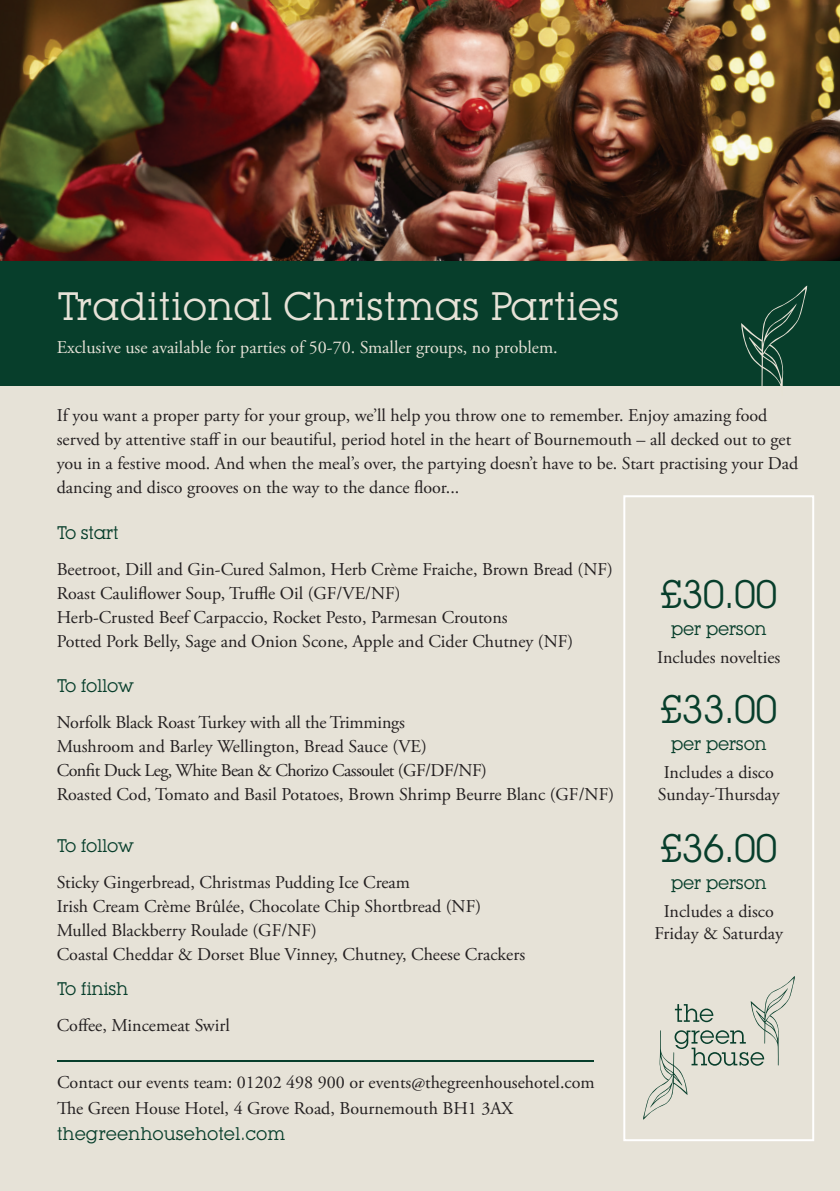
<style>
.page{position:relative;width:840px;height:1191px;background:#fff}
.page>*{position:absolute;margin:0;border:0;box-sizing:border-box;transform-origin:0 0}
.t1{font:39px "Lubalin Graph IT Cby BT";color:#e6e2d7}
.t2{font:39px "Lubalin Graph IT Cby BT";letter-spacing:-.02em;color:#073e2b}
.t3{font:18px/24px "Adobe Garamond Pro";color:#231f20}
.t4{font:18px "Adobe Garamond Pro";color:#e6e2d7}
.t5{font:18px "Lubalin Graph IT Cby BT";letter-spacing:-.02em;color:#073e2b}
.t6{font:18px "Lubalin Graph IT Cby BT";color:#073e2b}
</style>
<div class="page">
<div style="left:0;top:0;width:839px;height:1191px;background:#e6e2d7"></div>
<hr style="left:57px;top:1060px;width:536px;height:2px;background:#073e2b">
<img style="left:0;top:0;width:839px;height:261px">
<div style="left:0;top:261px;width:839px;height:125px;background:#073e2b"></div>
<div style="left:623px;top:495px;width:190px;height:646px;border:2px solid #fff"></div>
<svg style="left:643px;top:976px;width:151px;height:143px"></svg>
<svg style="left:741px;top:286px;width:65px;height:100px"></svg>
<h1 class="t1" style="left:57px;top:283px;width:564px">Traditional Christmas Parties</h1>
<p class="t4" style="left:57px;top:336px;width:502px">Exclusive use available for parties of 50-70. Smaller groups, no problem.</p>
<p class="t3" style="left:57px;top:404px;width:742px">If you want a proper party for your group, we’ll help you throw one to remember. Enjoy amazing food served by attentive staff in our beautiful, period hotel in the heart of Bournemouth – all decked out to get you in a festive mood. And when the meal’s over, the partying doesn’t have to be. Start practising your Dad dancing and disco grooves on the way to the dance floor...</p>
<p class="t5" style="left:57px;top:522px;width:63px">To start</p>
<p class="t3" style="left:57px;top:558px;width:557px">Beetroot, Dill and Gin-Cured Salmon, Herb Crème Fraiche, Brown Bread (NF)<br>Roast Cauliflower Soup, Truffle Oil (GF/VE/NF)<br>Herb-Crusted Beef Carpaccio, Rocket Pesto, Parmesan Croutons<br>Potted Pork Belly, Sage and Onion Scone, Apple and Cider Chutney (NF)</p>
<p class="t5" style="left:57px;top:675px;width:78px">To follow</p>
<p class="t3" style="left:57px;top:711px;width:558px">Norfolk Black Roast Turkey with all the Trimmings<br>Mushroom and Barley Wellington, Bread Sauce (VE)<br>Confit Duck Leg, White Bean &amp; Chorizo Cassoulet (GF/DF/NF)<br>Roasted Cod, Tomato and Basil Potatoes, Brown Shrimp Beurre Blanc (GF/NF)</p>
<p class="t5" style="left:57px;top:834px;width:78px">To follow</p>
<p class="t3" style="left:57px;top:870px;width:469px">Sticky Gingerbread, Christmas Pudding Ice Cream<br>Irish Cream Crème Brûlée, Chocolate Chip Shortbread (NF)<br>Mulled Blackberry Roulade (GF/NF)<br>Coastal Cheddar &amp; Dorset Blue Vinney, Chutney, Cheese Crackers</p>
<p class="t5" style="left:57px;top:977px;width:73px">To finish</p>
<p class="t3" style="left:57px;top:1013px;width:174px">Coffee, Mincemeat Swirl</p>
<h1 class="t2" style="left:659px;top:570px;width:119px">£30.00</h1>
<p class="t5" style="left:670px;top:617px;width:97px">per person</p>
<p class="t3" style="left:657px;top:646px;width:125px">Includes novelties</p>
<h1 class="t2" style="left:659px;top:685px;width:119px">£33.00</h1>
<p class="t5" style="left:670px;top:733px;width:97px">per person</p>
<p class="t3" style="left:657px;top:762px;width:123px;line-height:21.6px;text-align:center">Includes a disco<br>Sunday-Thursday</p>
<h1 class="t2" style="left:659px;top:824px;width:119px">£36.00</h1>
<p class="t5" style="left:670px;top:872px;width:97px">per person</p>
<p class="t3" style="left:654px;top:901px;width:130px;line-height:21.6px;text-align:center">Includes a disco<br>Friday &amp; Saturday</p>
<p class="t3" style="left:57px;top:1070px;width:539px">Contact our events team: 01202 498 900 or events@thegreenhousehotel.com</p>
<p class="t6" style="left:57px;top:1122px;width:229px">thegreenhousehotel.com</p>
<p class="t3" style="left:57px;top:1096px;width:457px">The Green House Hotel, 4 Grove Road, Bournemouth BH1 3AX</p>
</div>
